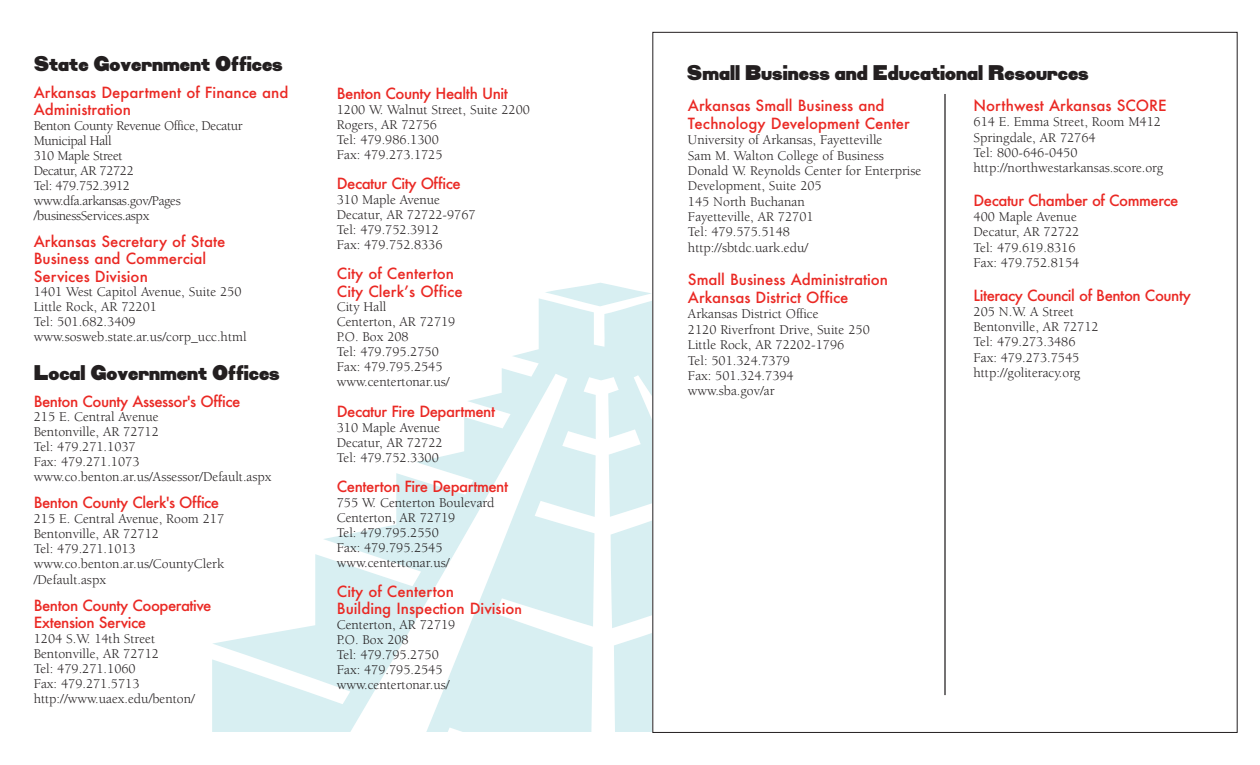
<style>
.page{position:relative;width:1260px;height:765px;background:#fff}
.page>*{position:absolute;margin:0;border:0;box-sizing:border-box;transform-origin:0 0}
.t1{font:700 17.5px "OL Smokler";color:#231f20}
.t2{font:500 15px/17.5px "Futura";color:#ea2924}
.t3{font:500 15px/17.5px "Futura";letter-spacing:-.03em;color:#ea2924}
.t4{font:13.75px/15px "Berkeley";color:#231f20}
.t5{font:13.75px/15px "Berkeley";letter-spacing:-.025em;color:#231f20}
.s1{font-size:13.75px}
</style>
<div class="page">
<svg style="left:212px;top:283px;width:440px;height:449px"></svg>
<hr style="left:944px;top:94px;width:2px;height:601px;background:#231f20">
<p class="t1" style="left:34px;top:56px;width:251px">State Government Offices</p>
<p class="t2" style="left:34px;top:84px;width:256px">Arkansas Department of Finance and<br>Administration</p>
<p class="t5" style="left:34px;top:119px;width:210px">Benton County Revenue Office, Decatur<br>Municipal Hall<br>310 Maple Street<br>Decatur, AR 72722<br>Tel: 479.752.3912 www.dfa.arkansas.gov/Pages /businessServices.aspx</p>
<p class="t2" style="left:34px;top:233px;width:193px">Arkansas Secretary of State<br>Business and Commercial<br>Services Division</p>
<p class="t4" style="left:34px;top:286px;width:214px">1401 West Capitol Avenue, Suite 250<br>Little Rock, AR 72201<br>Tel: 501.682.3409 www.sosweb.state.ar.us/corp_ucc.html</p>
<p class="t1" style="left:34px;top:365px;width:248px">Local Government Offices</p>
<p class="t3" style="left:34px;top:393px;width:208px">Benton County Assessor's Office</p>
<p class="t4" style="left:34px;top:411px;width:239px">215 E. Central Avenue<br>Bentonville, AR 72712<br>Tel: 479.271.1037<br>Fax: 479.271.1073 www.co.benton.ar.us/Assessor/Default.aspx</p>
<p class="t3" style="left:34px;top:494px;width:187px">Benton County Clerk's Office</p>
<p class="t4" style="left:34px;top:512px;width:192px">215 E. Central Avenue, Room 217<br>Bentonville, AR 72712<br>Tel: 479.271.1013 www.co.benton.ar.us/CountyClerk /Default.aspx</p>
<p class="t3" style="left:34px;top:597px;width:179px">Benton County Cooperative<br>Extension Service</p>
<p class="t4" style="left:34px;top:633px;width:163px">1204 S.W. 14th Street<br>Bentonville, AR 72712<br>Tel: 479.271.1060<br>Fax: 479.271.5713 http://www.uaex.edu/benton/</p>
<p class="t3" style="left:337px;top:85px;width:173px">Benton County Health Unit</p>
<p class="t4" style="left:337px;top:103px;width:195px">1200 W. Walnut Street, Suite 2200<br>Rogers, AR 72756<br>Tel: 479.986.1300<br>Fax: 479.273.1725</p>
<p class="t3" style="left:337px;top:175px;width:125px">Decatur City Office</p>
<p class="t4" style="left:337px;top:193px;width:140px">310 Maple Avenue<br>Decatur, AR 72722-9767<br>Tel: 479.752.3912<br>Fax: 479.752.8336</p>
<p class="t2" style="left:337px;top:265px;width:127px">City of Centerton<br>City Clerk’s Office</p>
<p class="t4" style="left:337px;top:301px;width:120px">City Hall<br>Centerton, AR 72719<br>P.O. Box 208<br>Tel: 479.795.2750<br>Fax: 479.795.2545 www.centertonar.us/</p>
<p class="t3" style="left:337px;top:403px;width:160px">Decatur Fire Department</p>
<p class="t4" style="left:337px;top:421px;width:107px">310 Maple Avenue<br>Decatur, AR 72722<br>Tel: 479.752.3300</p>
<p class="t3" style="left:337px;top:478px;width:173px">Centerton Fire Department</p>
<p class="t4" style="left:337px;top:496px;width:159px">755 W. Centerton Boulevard<br>Centerton, AR 72719<br>Tel: 479.795.2550<br>Fax: 479.795.2545 www.centertonar.us/</p>
<p class="t2" style="left:337px;top:583px;width:187px">City of Centerton<br>Building Inspection Divisio<span class="s1">n</span></p>
<p class="t4" style="left:337px;top:619px;width:120px">Centerton, AR 72719<br>P.O. Box 208<br>Tel: 479.795.2750<br>Fax: 479.795.2545 www.centertonar.us/</p>
<p class="t1" style="left:687px;top:65px;width:403px">Small Business and Educational Resources</p>
<p class="t2" style="left:688px;top:97px;width:223px;line-height:17.9px">Arkansas Small Business and<br>Technology Development Center</p>
<p class="t4" style="left:688px;top:133px;width:235px;line-height:15.4px">University of Arkansas, Fayetteville<br>Sam M. Walton College of Business<br>Donald W. Reynolds Center for Enterprise<br>Development, Suite 205<br>145 North Buchanan<br>Fayetteville, AR 72701<br>Tel: 479.575.5148<br>http://sbtdc.uark.edu/</p>
<p class="t2" style="left:688px;top:271px;width:202px;line-height:17.9px">Small Business Administration<br>Arkansas District Office</p>
<p class="t4" style="left:688px;top:308px;width:183px;line-height:15.4px">Arkansas District Office<br>2120 Riverfront Drive, Suite 250<br>Little Rock, AR 72202-1796<br>Tel: 501.324.7379<br>Fax: 501.324.7394 www.sba.gov/ar</p>
<p class="t2" style="left:974px;top:97px;width:195px">Northwest Arkansas SCORE</p>
<p class="t4" style="left:974px;top:115px;width:191px;line-height:15.4px">614 E. Emma Street, Room M412<br>Springdale, AR 72764<br>Tel: 800-646-0450 http://northwestarkansas.score.org</p>
<p class="t3" style="left:974px;top:192px;width:206px">Decatur Chamber of Commerce</p>
<p class="t4" style="left:974px;top:210px;width:107px;line-height:15.4px">400 Maple Avenue<br>Decatur, AR 72722<br>Tel: 479.619.8316<br>Fax: 479.752.8154</p>
<p class="t3" style="left:974px;top:287px;width:219px">Literacy Council of Benton County</p>
<p class="t4" style="left:974px;top:305px;width:127px;line-height:15.4px">205 N.W. A Street<br>Bentonville, AR 72712<br>Tel: 479.273.3486<br>Fax: 479.273.7545 http://goliteracy.org</p>
</div>
